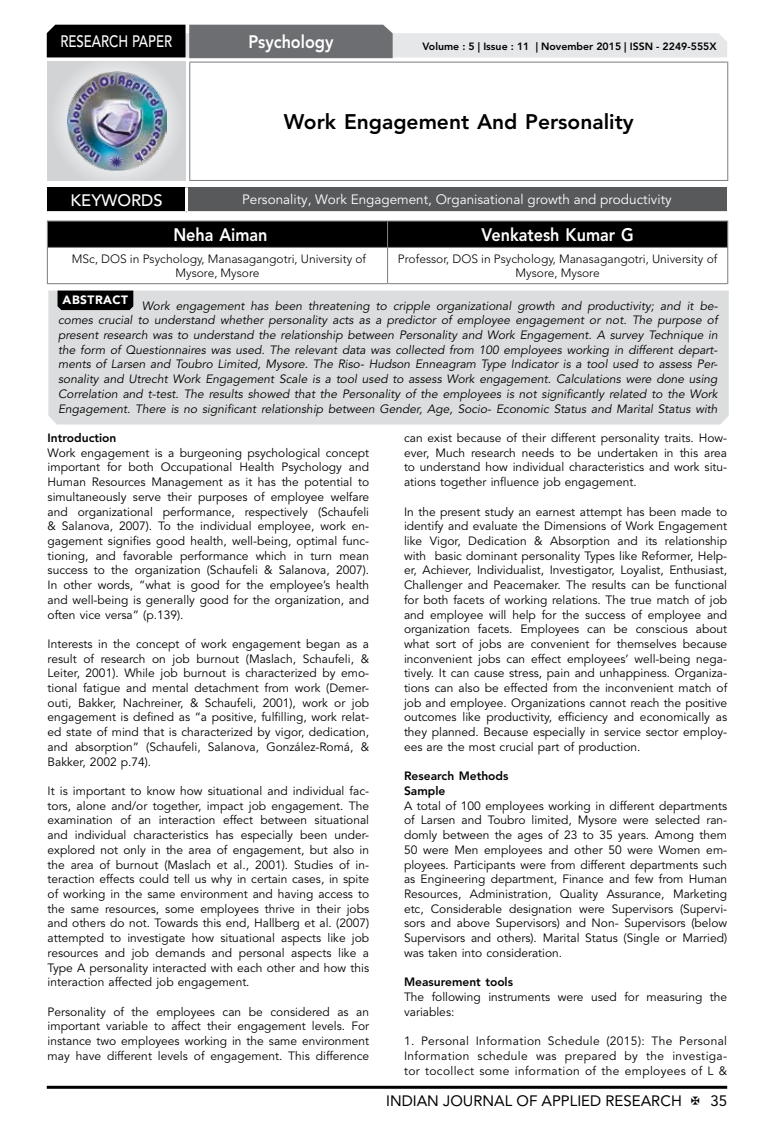
<style>
.page{position:relative;width:774px;height:1136px;background:#fff}
.page>*{position:absolute;margin:0;border:0;box-sizing:border-box;transform-origin:0 0}
.t1{font:800 21px "Avenir LT Std";color:#000}
.t2{font:800 18px "Avenir LT Std";color:#fff;scale:.9 1}
.t3{font:500 16.5px "Avenir LT Std";color:#fff;scale:.8 1}
.t4{font:500 16.5px "Avenir LT Std";color:#fff}
.t5{font:15px "Avenir LT Std";color:#000}
.t6{font:13.5px "Avenir LT Std";color:#fff}
.t7{font:12px/14.7px "Avenir LT Std";color:#000;text-align:justify}
.t8{font:italic 12px/14.7px "Avenir LT Std";color:#000;text-align:center}
.t9{font:300 12px/14.4px "Avenir LT Std";color:#000;text-align:center}
.t10{font:800 12px/14.7px "Avenir LT Std";color:#000}
.t11{font:800 10.5px "Avenir LT Std";color:#000}
</style>
<div class="page">
<hr style="left:47px;top:1085px;width:680px;height:3px;background:#000">
<div style="left:48px;top:62px;width:137px;height:118px;background:linear-gradient(to right,#d9dadb,#d9dadb)"></div>
<img style="left:68px;top:71px;width:99px;height:100px">
<svg style="left:47px;top:25px;width:680px;height:33px;background:#979899"></svg>
<hr style="left:47px;top:220px;width:341px;height:1px;background:#808285">
<hr style="left:388px;top:220px;width:340px;height:1px;background:#808285">
<svg style="left:47px;top:221px;width:681px;height:26px;background:#030404"></svg>
<hr style="left:47px;top:247px;width:341px;height:1px;background:#808285">
<hr style="left:47px;top:248px;width:1px;height:35px;background:#808285">
<hr style="left:388px;top:247px;width:340px;height:1px;background:#808285">
<hr style="left:387px;top:248px;width:1px;height:35px;background:#808285">
<hr style="left:727px;top:248px;width:1px;height:35px;background:#808285">
<hr style="left:47px;top:283px;width:341px;height:1px;background:#808285">
<hr style="left:388px;top:283px;width:340px;height:1px;background:#808285">
<div style="left:47px;top:187px;width:139px;height:25px;background:#000"></div>
<div style="left:186px;top:187px;width:541px;height:25px;background:#58595b"></div>
<hr style="left:185px;top:187px;width:3px;height:24px;background:#fff">
<hr style="left:47px;top:211px;width:139px;height:3px;background:#fff">
<hr style="left:186px;top:211px;width:541px;height:3px;background:#fff">
<div style="left:48px;top:290px;width:681px;height:134px;background:#dcddde"></div>
<svg style="left:58px;top:290px;width:75px;height:20px"></svg>
<hr style="left:189px;top:62px;width:539px;height:1px;background:#808285">
<hr style="left:189px;top:63px;width:1px;height:117px;background:#808285">
<hr style="left:727px;top:63px;width:1px;height:117px;background:#808285">
<hr style="left:189px;top:180px;width:539px;height:1px;background:#808285">
<h3 class="t3" style="left:60px;top:32px;width:139px">RESEARCH PAPER</h3>
<h2 class="t2" style="left:248px;top:31px;width:96px">Psychology</h2>
<p class="t11" style="left:422px;top:41px;width:296px">Volume : 5 | Issue : 11 | November 2015 | ISSN - 2249-555X</p>
<h1 class="t1" style="left:284px;top:109px;width:351px">Work Engagement And Personality</h1>
<h3 class="t4" style="left:71px;top:191px;width:94px">KEYWORDS</h3>
<p class="t6" style="left:242px;top:191px;width:431px">Personality, Work Engagement, Organisational growth and productivity</p>
<h2 class="t2" style="left:173px;top:224px;width:106px">Neha Aiman</h2>
<h2 class="t2" style="left:482px;top:224px;width:170px">Venkatesh Kumar G</h2>
<p class="t9" style="left:72px;top:251px;width:296px">MSc, DOS in Psychology, Manasagangotri, University of<br>Mysore, Mysore</p>
<p class="t9" style="left:398px;top:251px;width:321px">Professor, DOS in Psychology, Manasagangotri, University of<br>Mysore, Mysore</p>
<p class="t8" style="left:58px;top:298px;width:661px"><sup>ABSTRACT</sup> Work engagement has been threatening to cripple organizational growth and productivity; and it be&shy;comes crucial to understand whether personality acts as a predictor of employee engagement or not. The purpose of present research was to understand the relationship between Personality and Work Engagement. A survey Technique in the form of Questionnaires was used. The relevant data was collected from 100 employees working in different depart&shy;ments of Larsen and Toubro Limited, Mysore. The Riso- Hudson Enneagram Type Indicator is a tool used to assess Per&shy;sonality and Utrecht Work Engagement Scale is a tool used to assess Work engagement. Calculations were done using Correlation and t-test. The results showed that the Personality of the employees is not significantly related to the Work Engagement. There is no significant relationship between Gender, Age, Socio- Economic Status and Marital Status with</p>
<p class="t10" style="left:48px;top:430px;width:70px">Introduction</p>
<p class="t7" style="left:48px;top:445px;width:323px">Work engagement is a burgeoning psychological concept important for both Occupational Health Psychology and Human Resources Management as it has the potential to simultaneously serve their purposes of employee welfare and organizational performance, respectively (Schaufeli &amp; Salanova, 2007). To the individual employee, work en&shy;gagement signifies good health, well-being, optimal func&shy;tioning, and favorable performance which in turn mean success to the organization (Schaufeli &amp; Salanova, 2007).<br>In other words, “what is good for the employee’s health and well-being is generally good for the organization, and often vice versa” (p.139).</p>
<p class="t7" style="left:48px;top:636px;width:323px">Interests in the concept of work engagement began as a result of research on job burnout (Maslach, Schaufeli, &amp; Leiter, 2001). While job burnout is characterized by emo&shy;tional fatigue and mental detachment from work (Demer&shy;outi, Bakker, Nachreiner, &amp; Schaufeli, 2001), work or job engagement is defined as “a positive, fulfilling, work relat&shy;ed state of mind that is characterized by vigor, dedication, and absorption” (Schaufeli, Salanova, González-Romá, &amp; Bakker, 2002 p.74).</p>
<p class="t7" style="left:48px;top:783px;width:323px">It is important to know how situational and individual fac&shy;tors, alone and/or together, impact job engagement. The examination of an interaction effect between situational and individual characteristics has especially been under&shy;explored not only in the area of engagement, but also in the area of burnout (Maslach et al., 2001). Studies of in&shy;teraction effects could tell us why in certain cases, in spite of working in the same environment and having access to the same resources, some employees thrive in their jobs and others do not. Towards this end, Hallberg et al. (2007) attempted to investigate how situational aspects like job resources and job demands and personal aspects like a Type A personality interacted with each other and how this interaction affected job engagement.</p>
<p class="t7" style="left:48px;top:1004px;width:323px">Personality of the employees can be considered as an important variable to affect their engagement levels. For instance two employees working in the same environment may have different levels of engagement. This difference</p>
<p class="t7" style="left:404px;top:431px;width:325px">can exist because of their different personality traits. How&shy;ever, Much research needs to be undertaken in this area to understand how individual characteristics and work situ&shy;ations together influence job engagement.</p>
<p class="t7" style="left:404px;top:504px;width:325px">In the present study an earnest attempt has been made to identify and evaluate the Dimensions of Work Engagement like Vigor, Dedication &amp; Absorption and its relationship with basic dominant personality Types like Reformer, Help&shy;er, Achiever, Individualist, Investigator, Loyalist, Enthusiast, Challenger and Peacemaker. The results can be functional for both facets of working relations. The true match of job and employee will help for the success of employee and organization facets. Employees can be conscious about what sort of jobs are convenient for themselves because inconvenient jobs can effect employees’ well-being nega&shy;tively. It can cause stress, pain and unhappiness. Organiza&shy;tions can also be effected from the inconvenient match of job and employee. Organizations cannot reach the positive outcomes like productivity, efficiency and economically as they planned. Because especially in service sector employ&shy;ees are the most crucial part of production.</p>
<p class="t10" style="left:404px;top:768px;width:106px">Research Methods<br>Sample</p>
<p class="t7" style="left:404px;top:798px;width:325px">A total of 100 employees working in different departments of Larsen and Toubro limited, Mysore were selected ran&shy;domly between the ages of 23 to 35 years. Among them 50 were Men employees and other 50 were Women em&shy;ployees. Participants were from different departments such as Engineering department, Finance and few from Human Resources, Administration, Quality Assurance, Marketing etc, Considerable designation were Supervisors (Supervi&shy;sors and above Supervisors) and Non- Supervisors (below Supervisors and others). Marital Status (Single or Married) was taken into consideration.</p>
<p class="t10" style="left:404px;top:974px;width:111px">Measurement tools</p>
<p class="t7" style="left:404px;top:989px;width:325px">The following instruments were used for measuring the variables:</p>
<p class="t7" style="left:404px;top:1033px;width:325px">1. Personal Information Schedule (2015): The Personal Information schedule was prepared by the investiga&shy;tor tocollect some information of the employees of L &amp;</p>
<p class="t5" style="left:386px;top:1091px;width:297px">INDIAN JOURNAL OF APPLIED RESEARCH</p>
<p class="t5" style="left:710px;top:1091px;width:18px">35</p>
</div>
